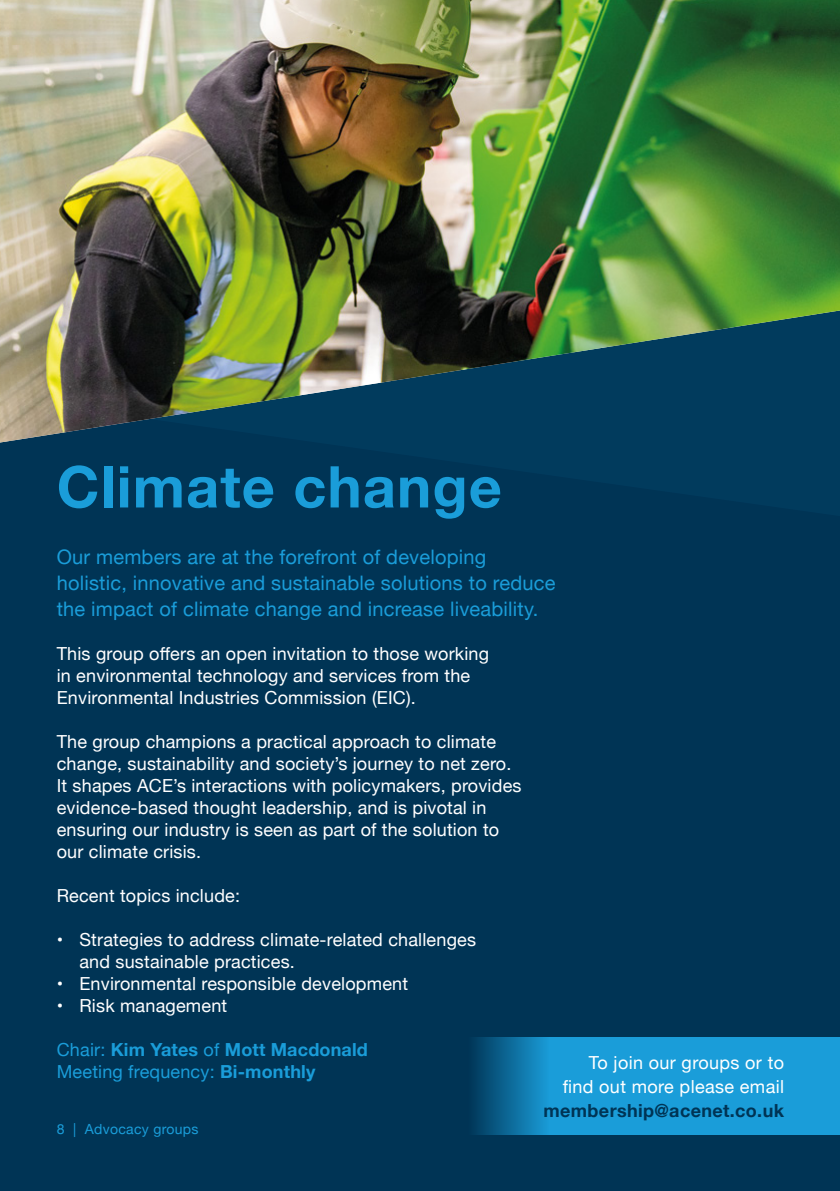
<style>
.page{position:relative;width:840px;height:1191px;background:#fff}
.page>*{position:absolute;margin:0;border:0;box-sizing:border-box;transform-origin:0 0}
.t1{font:700 57.6px "Helvetica Neue";letter-spacing:.02em;color:#1a9dd9}
.t2{font:20px/26px "Helvetica Neue";letter-spacing:.01em;color:#1a9dd9}
.t3{font:18px/22px "Helvetica Neue";letter-spacing:.01em;color:#fff}
.t4{font:700 18px/22px "Helvetica Neue";letter-spacing:.01em;color:#1a9dd9}
.t5{font:700 18px "Helvetica Neue";letter-spacing:.02em;color:#003455}
.t6{font:14px "Helvetica Neue";letter-spacing:.02em;color:#1a9dd9}
.s1{font-weight:400}
</style>
<div class="page">
<div style="left:0;top:0;width:839px;height:1191px;background:#003455"></div>
<img style="left:0;top:0;width:839px;height:442px">
<svg style="left:475px;top:1037px;width:364px;height:97px;background:#1792cc"></svg>
<h1 class="t1" style="left:57px;top:442px;width:446px">Climate change</h1>
<p class="t2" style="left:57px;top:544px;width:500px">Our members are at the forefront of developing holistic, innovative and sustainable solutions to reduce the impact of climate change and increase liveability.</p>
<p class="t3" style="left:57px;top:643px;width:433px">This group offers an open invitation to those working in environmental technology and services from the<br>Environmental Industries Commission (EIC).</p>
<p class="t3" style="left:57px;top:731px;width:466px">The group champions a practical approach to climate change, sustainability and society’s journey to net zero.<br>It shapes ACE’s interactions with policymakers, provides evidence-based thought leadership, and is pivotal in ensuring our industry is seen as part of the solution to our climate crisis.</p>
<p class="t3" style="left:57px;top:885px;width:185px">Recent topics include:</p>
<p class="t3" style="left:79px;top:929px;width:398px;text-indent:-23px">• Strategies to address climate-related challenges and sustainable practices.</p>
<p class="t3" style="left:57px;top:973px;width:352px">• Environmental responsible development</p>
<p class="t3" style="left:57px;top:995px;width:172px">• Risk management</p>
<p class="t4" style="left:57px;top:1038px;width:312px"><span class="s1">Chair:</span> Kim Yates <span class="s1">of</span> Mott Macdonald<br><span class="s1">Meeting frequency:</span> Bi-monthly</p>
<p class="t3" style="left:562px;top:1051px;width:223px;line-height:24px;text-align:right">To join our groups or to find out more please email</p>
<p class="t5" style="left:543px;top:1096px;width:242px">membership@acenet.co.uk</p>
<p class="t6" style="left:57px;top:1119px;width:143px">8 | Advocacy groups</p>
</div>
